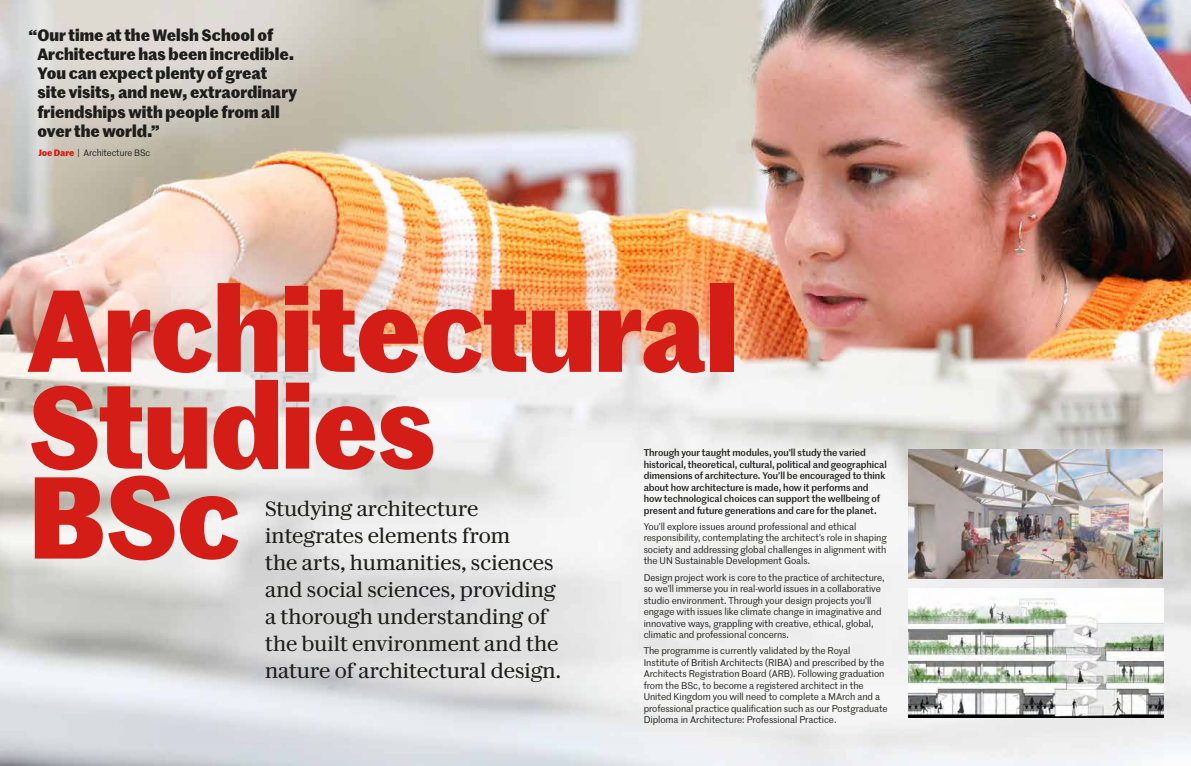
<style>
.page{position:relative;width:1191px;height:766px;background:#fff}
.page>*{position:absolute;margin:0;border:0;box-sizing:border-box;transform-origin:0 0}
.t1{font:700 113.4px/93.3px "Marr Sans";letter-spacing:-.015em;color:#d51d17}
.t2{font:21px/27px "Darby Serif Text";color:#1d1d1b}
.t3{font:700 16px/19.2px "Marr Sans TT";color:#1d1d1b}
.t4{font:9.5px/11.5px "Marr Sans";letter-spacing:-.005em;color:#1d1d1b}
.t5{font:500 9.5px/11.5px "Marr Sans";letter-spacing:-.005em;color:#1d1d1b}
.t6{font:9px "Marr Sans";letter-spacing:-.01em;color:#1d1d1b}
.s1{font-weight:700;color:#d51d17}
</style>
<div class="page">
<img style="left:0;top:0;width:1191px;height:765px">
<img style="left:909px;top:588px;width:254px;height:129px">
<img style="left:908px;top:449px;width:254px;height:129px">
<h3 class="t3" style="left:37px;top:24px;width:261px;text-indent:-9px">“Our time at the Welsh School of<br>Architecture has been incredible.<br>You can expect plenty of great site visits, and new, extraordinary friendships with people from all over the world.”</h3>
<p class="t6" style="left:38px;top:146px;width:113px"><span class="s1">Joe Dare</span> | Architecture BSc</p>
<h1 class="t1" style="left:28px;top:276px;width:711px">Architectural<br>Studies<br>BSc</h1>
<p class="t5" style="left:643px;top:446px;width:245px">Through your taught modules, you’ll study the varied historical, theoretical, cultural, political and geographical dimensions of architecture. You’ll be encouraged to think about how architecture is made, how it performs and how technological choices can support the wellbeing of present and future generations and care for the planet.</p>
<p class="t4" style="left:643px;top:520px;width:244px">You’ll explore issues around professional and ethical responsibility, contemplating the architect’s role in shaping society and addressing global challenges in alignment with the UN Sustainable Development Goals.</p>
<p class="t4" style="left:643px;top:571px;width:242px">Design project work is core to the practice of architecture, so we’ll immerse you in real-world issues in a collaborative studio environment. Through your design projects you’ll engage with issues like climate change in imaginative and innovative ways, grappling with creative, ethical, global, climatic and professional concerns.</p>
<p class="t4" style="left:643px;top:644px;width:245px">The programme is currently validated by the Royal Institute of British Architects (RIBA) and prescribed by the Architects Registration Board (ARB). Following graduation from the BSc, to become a registered architect in the United Kingdom you will need to complete a MArch and a professional practice qualification such as our Postgraduate Diploma in Architecture: Professional Practice.</p>
<h2 class="t2" style="left:265px;top:493px;width:297px">Studying architecture integrates elements from<br>the arts, humanities, sciences and social sciences, providing a thorough understanding of the built environment and the nature of architectural design.</h2>
</div>
